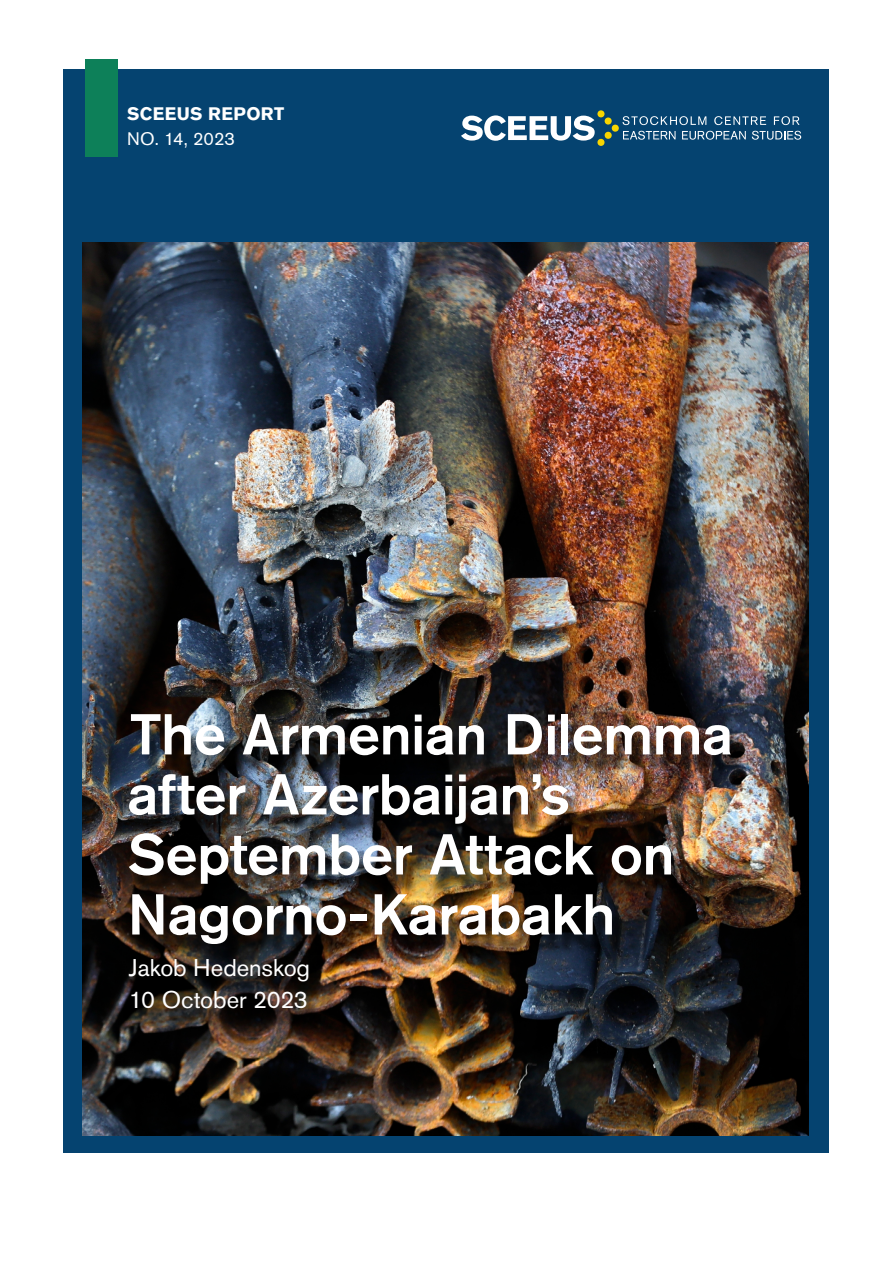
<style>
.page{position:relative;width:893px;height:1263px;background:#fff}
.page>*{position:absolute;margin:0;border:0;box-sizing:border-box;transform-origin:0 0}
.t1{font:500 57px/60px "Akzidenz Grotesk BE";letter-spacing:-.01em;color:#fff}
.t2{font:24px/32.7px "Akzidenz Grotesk BE";color:#fff}
.t3{font:700 18px "Akzidenz Grotesk BE";letter-spacing:.02em;color:#fff}
.t4{font:18px "Akzidenz Grotesk BE";letter-spacing:-.005em;color:#fff}
</style>
<div class="page">
<div style="left:64px;top:69px;width:765px;height:1083px;background:#054370"></div>
<div style="left:85px;top:60px;width:33px;height:97px;background:#0d8059"></div>
<svg style="left:461px;top:110px;width:340px;height:36px"></svg>
<img style="left:83px;top:242px;width:726px;height:893px">
<p class="t3" style="left:127px;top:103px;width:159px">SCEEUS REPORT</p>
<p class="t4" style="left:127px;top:128px;width:109px">NO. 14, 2023</p>
<p class="t1" style="left:128px;top:703px;width:607px">The Armenian Dilemma after Azerbaijan’s<br>September Attack on<br>Nagorno-Karabakh</p>
<p class="t2" style="left:129px;top:951px;width:183px">Jakob Hedenskog<br>10 October 2023</p>
</div>
